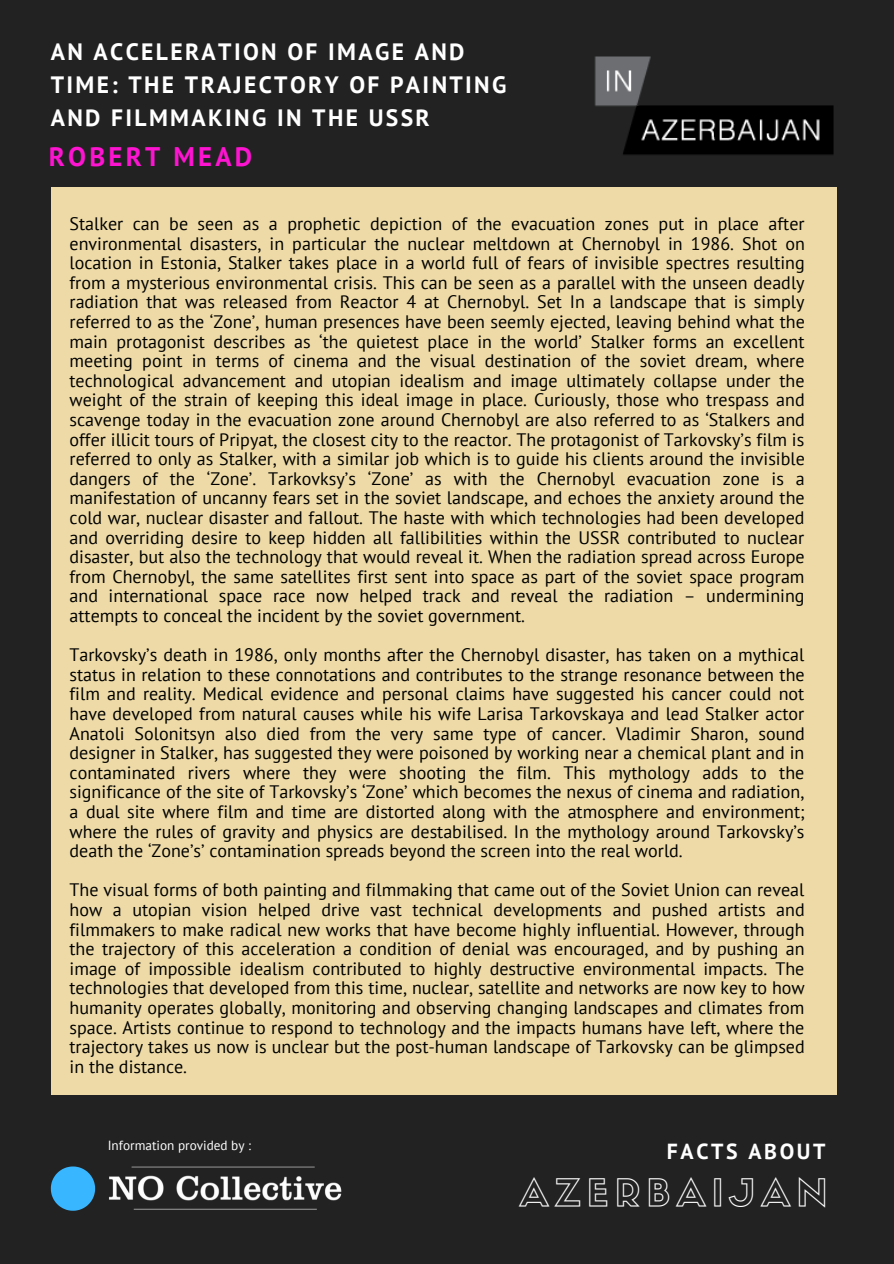
<style>
.page{position:relative;width:894px;height:1264px;background:#fff}
.page>*{position:absolute;margin:0;border:0;box-sizing:border-box;transform-origin:0 0}
.t1{font:36.6px "Sifonn Basic Outline";letter-spacing:.18em;color:#fff}
.t2{font:700 26.85px "PT Sans";letter-spacing:.12em;color:#fd14d0}
.t3{font:700 23.55px/33px "PT Sans";letter-spacing:.1em;color:#fff}
.t4{font:700 21.75px "PT Sans";letter-spacing:.12em;color:#fff}
.t5{font:18px/19.6px "PT Sans";color:#000;text-align:justify}
.t6{font:13.2px "PT Sans";color:#fff}
</style>
<div class="page">
<div style="left:0;top:0;width:893px;height:1263px;background:#222"></div>
<img style="left:594px;top:56px;width:240px;height:99px">
<img style="left:95px;top:1166px;width:247px;height:44px">
<div style="left:51px;top:187px;width:785px;height:908px;background:#eddaa6"></div>
<svg style="left:51px;top:1166px;width:44px;height:44px"></svg>
<p class="t3" style="left:51px;top:34px;width:457px">AN ACCELERATION OF IMAGE AND<br>TIME: THE TRAJECTORY OF PAINTING<br>AND FILMMAKING IN THE USSR</p>
<p class="t2" style="left:49px;top:138px;width:205px">ROBERT MEAD</p>
<p class="t5" style="left:69px;top:213px;width:736px">Stalker can be seen as a prophetic depiction of the evacuation zones put in place after environmental disasters, in particular the nuclear meltdown at Chernobyl in 1986. Shot on location in Estonia, Stalker takes place in a world full of fears of invisible spectres resulting from a mysterious environmental crisis. This can be seen as a parallel with the unseen deadly radiation that was released from Reactor 4 at Chernobyl. Set In a landscape that is simply referred to as the ‘Zone’, human presences have been seemly ejected, leaving behind what the main protagonist describes as ‘the quietest place in the world’ Stalker forms an excellent meeting point in terms of cinema and the visual destination of the soviet dream, where technological advancement and utopian idealism and image ultimately collapse under the weight of the strain of keeping this ideal image in place. Curiously, those who trespass and scavenge today in the evacuation zone around Chernobyl are also referred to as ‘Stalkers and offer illicit tours of Pripyat, the closest city to the reactor. The protagonist of Tarkovsky’s film is referred to only as Stalker, with a similar job which is to guide his clients around the invisible dangers of the ‘Zone’. Tarkovksy’s ‘Zone’ as with the Chernobyl evacuation zone is a manifestation of uncanny fears set in the soviet landscape, and echoes the anxiety around the cold war, nuclear disaster and fallout. The haste with which technologies had been developed and overriding desire to keep hidden all fallibilities within the USSR contributed to nuclear disaster, but also the technology that would reveal it. When the radiation spread across Europe from Chernobyl, the same satellites first sent into space as part of the soviet space program and international space race now helped track and reveal the radiation – undermining attempts to conceal the incident by the soviet government.</p>
<p class="t5" style="left:69px;top:644px;width:736px">Tarkovsky’s death in 1986, only months after the Chernobyl disaster, has taken on a mythical status in relation to these connotations and contributes to the strange resonance between the film and reality. Medical evidence and personal claims have suggested his cancer could not have developed from natural causes while his wife Larisa Tarkovskaya and lead Stalker actor Anatoli Solonitsyn also died from the very same type of cancer. Vladimir Sharon, sound designer in Stalker, has suggested they were poisoned by working near a chemical plant and in contaminated rivers where they were shooting the film. This mythology adds to the significance of the site of Tarkovsky’s ‘Zone’ which becomes the nexus of cinema and radiation, a dual site where film and time are distorted along with the atmosphere and environment; where the rules of gravity and physics are destabilised. In the mythology around Tarkovsky’s death the ‘Zone’s’ contamination spreads beyond the screen into the real world.</p>
<p class="t5" style="left:69px;top:879px;width:736px">The visual forms of both painting and filmmaking that came out of the Soviet Union can reveal how a utopian vision helped drive vast technical developments and pushed artists and filmmakers to make radical new works that have become highly influential. However, through the trajectory of this acceleration a condition of denial was encouraged, and by pushing an image of impossible idealism contributed to highly destructive environmental impacts. The technologies that developed from this time, nuclear, satellite and networks are now key to how humanity operates globally, monitoring and observing changing landscapes and climates from space. Artists continue to respond to technology and the impacts humans have left, where the trajectory takes us now is unclear but the post-human landscape of Tarkovsky can be glimpsed in the distance.</p>
<p class="t6" style="left:108px;top:1136px;width:145px">Information provided by :</p>
<p class="t4" style="left:666px;top:1136px;width:160px">FACTS ABOUT</p>
<p class="t1" style="left:520px;top:1178px;width:309px">AZERBAIJAN</p>
</div>
